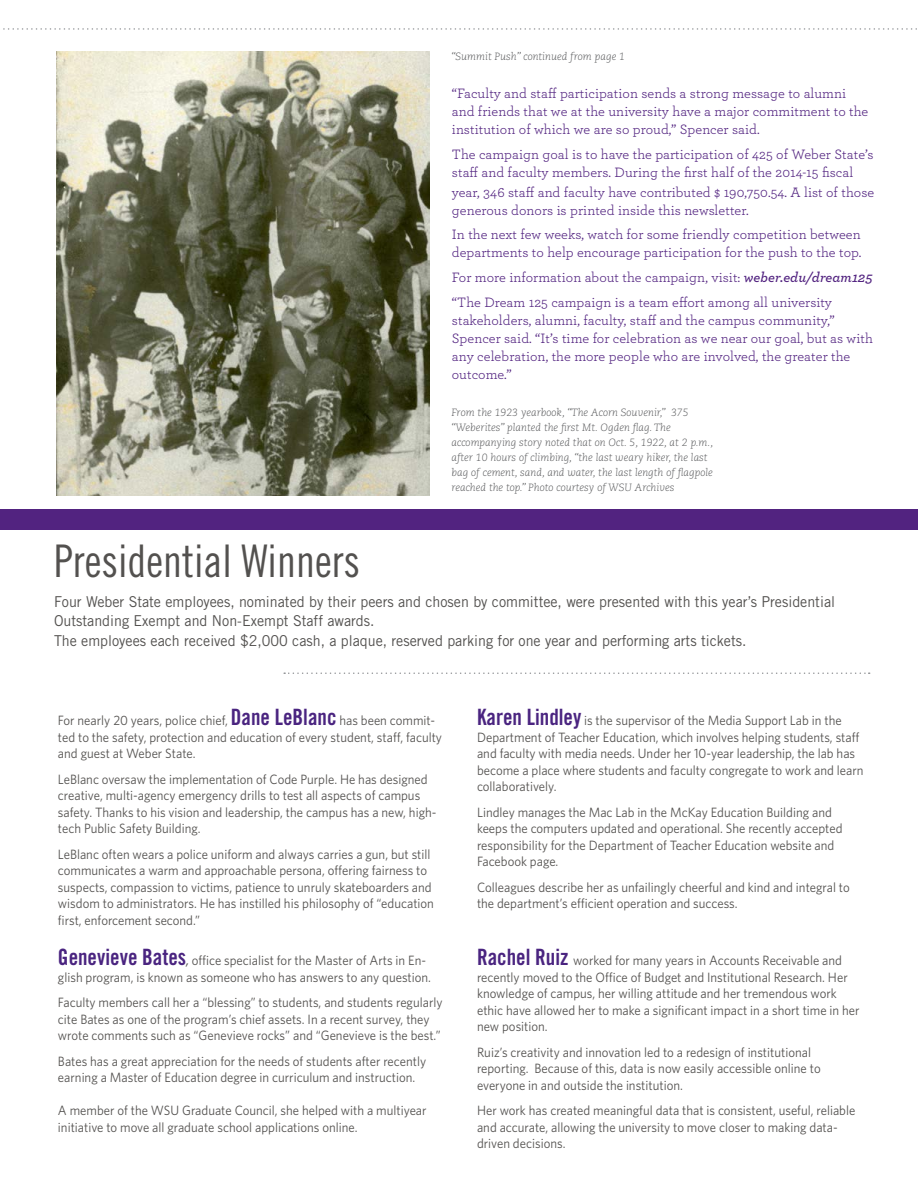
<style>
.page{position:relative;width:918px;height:1188px;background:#fff}
.page>*{position:absolute;margin:0;border:0;box-sizing:border-box;transform-origin:0 0}
.t1{font:45px "Trade Gothic LT Std Cn 18";color:#53514f;scale:.95 1}
.t2{font:15px/19.5px "Trade Gothic LT Std";color:#53514f;scale:.95 1}
.t3{font:14.25px/18px "Archer";letter-spacing:.005em;color:#522380}
.t4{font:13.5px/16.5px "Whitney";color:#53514f;scale:.95 1}
.t5{font:italic 300 10.5px/15px "Caecilia LT Std";color:#58595b}
.s1{font-weight:600;font-style:italic}
.s2{font-family:"Trade Gothic LT Std Bd Cn 20";font-size:22.5px;color:#4a2480}
.s3{font-weight:500;font-style:italic}
</style>
<div class="page">
<div style="left:0;top:510px;width:918px;height:20px;background:#522380"></div>
<svg style="left:3px;top:28px;width:914px;height:2px"></svg>
<svg style="left:284px;top:672px;width:586px;height:2px"></svg>
<img style="left:57px;top:52px;width:372px;height:443px">
<p class="t5" style="left:451px;top:49px;width:175px">“Summit Push” continued from page 1</p>
<h1 class="t1" style="left:54px;top:534px;width:324px">Presidential Winners</h1>
<p class="t3" style="left:452px;top:84px;width:418px">“Faculty and staff participation sends a strong message to alumni and friends that we at the university have a major commitment to the institution of which we are so proud,” Spencer said.</p>
<p class="t3" style="left:452px;top:145px;width:423px">The campaign goal is to have the participation of 425 of Weber State’s staff and faculty members. During the first half of the 2014-15 fiscal</p>
<p class="t3" style="left:452px;top:182px;width:424px">year, 346 staff and faculty have contributed $ 190,750.54. A list of those generous donors is printed inside this newsletter.</p>
<p class="t3" style="left:452px;top:225px;width:411px">In the next few weeks, watch for some friendly competition between departments to help encourage participation for the push to the top.</p>
<p class="t3" style="left:452px;top:264px;width:422px;line-height:24.8px">For more information about the campaign, visit: <span class="s1">weber.edu/dream125 </span>“The Dream 125 campaign is a team effort among all university</p>
<p class="t3" style="left:452px;top:310px;width:423px">stakeholders, alumni, faculty, staff and the campus community,” Spencer said. “It’s time for celebration as we near our goal, but as with any celebration, the more people who are involved, the greater the outcome.”</p>
<p class="t5" style="left:451px;top:405px;width:263px">From the 1923 yearbook, “The Acorn Souvenir,” 375 “Weberites” planted the first Mt. Ogden flag. The accompanying story noted that on Oct. 5, 1922, at 2 p.m., after 10 hours of climbing, “the last weary hiker, the last bag of cement, sand, and water, the last length of flagpole reached the top.” Photo courtesy of WSU Archives</p>
<p class="t2" style="left:54px;top:592px;width:824px">Four Weber State employees, nominated by their peers and chosen by committee, were presented with this year’s Presidential<br>Outstanding Exempt and Non-Exempt Staff awards.<br>The employees each received $2,000 cash, a plaque, reserved parking for one year and performing arts tickets.</p>
<p class="t4" style="left:58px;top:712px;width:406px">For nearly 20 years, police chief, <span class="s2">Dane LeBlanc</span> has been commit&shy;ted to the safety, protection and education of every student, staff, faculty and guest at Weber State.</p>
<p class="t4" style="left:58px;top:770px;width:400px">LeBlanc oversaw the implementation of Code Purple. He has designed creative, multi-agency emergency drills to test all aspects of campus safety. Thanks to his vision and leadership, the campus has a new, high&shy;tech Public Safety Building.</p>
<p class="t4" style="left:58px;top:845px;width:397px">LeBlanc often wears a police uniform and always carries a gun, but still communicates a warm and approachable persona, offering fairness to suspects, compassion to victims, patience to unruly skateboarders and wisdom to administrators. He has instilled his philosophy of “education first, enforcement second.”</p>
<p class="t4" style="left:58px;top:952px;width:394px"><span class="s2">Genevieve Bates</span><span class="s3">,</span> office specialist for the Master of Arts in En&shy;glish program, is known as someone who has answers to any question.</p>
<p class="t4" style="left:58px;top:994px;width:406px">Faculty members call her a “blessing” to students, and students regularly cite Bates as one of the program’s chief assets. In a recent survey, they wrote comments such as “Genevieve rocks” and “Genevieve is the best.”</p>
<p class="t4" style="left:58px;top:1052px;width:389px">Bates has a great appreciation for the needs of students after recently earning a Master of Education degree in curriculum and instruction.</p>
<p class="t4" style="left:58px;top:1102px;width:390px">A member of the WSU Graduate Council, she helped with a multiyear initiative to move all graduate school applications online.</p>
<p class="t4" style="left:477px;top:712px;width:408px"><span class="s2">Karen Lindley</span> is the supervisor of the Media Support Lab in the Department of Teacher Education, which involves helping students, staff and faculty with media needs. Under her 10-year leadership, the lab has become a place where students and faculty congregate to work and learn collaboratively.</p>
<p class="t4" style="left:477px;top:803px;width:386px">Lindley manages the Mac Lab in the McKay Education Building and keeps the computers updated and operational. She recently accepted responsibility for the Department of Teacher Education website and Facebook page.</p>
<p class="t4" style="left:477px;top:878px;width:394px">Colleagues describe her as unfailingly cheerful and kind and integral to the department’s efficient operation and success.</p>
<p class="t4" style="left:477px;top:952px;width:404px"><span class="s2">Rachel Ruiz</span> worked for many years in Accounts Receivable and recently moved to the Office of Budget and Institutional Research. Her knowledge of campus, her willing attitude and her tremendous work ethic have allowed her to make a significant impact in a short time in her new position.</p>
<p class="t4" style="left:477px;top:1043px;width:363px">Ruiz’s creativity and innovation led to a redesign of institutional reporting. Because of this, data is now easily accessible online to everyone in and outside the institution.</p>
<p class="t4" style="left:477px;top:1102px;width:400px">Her work has created meaningful data that is consistent, useful, reliable and accurate, allowing the university to move closer to making data&shy;driven decisions.</p>
</div>
